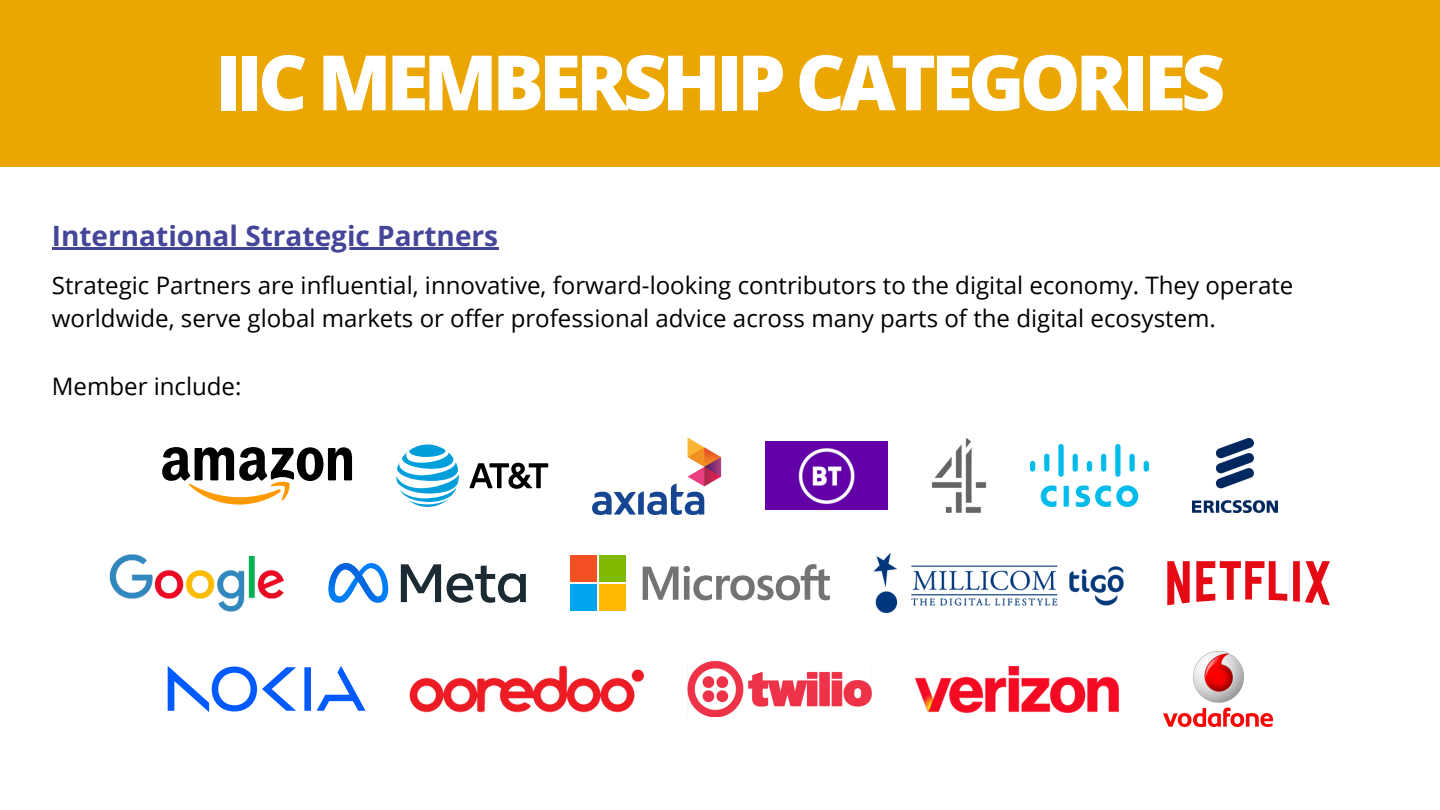
<style>
.page{position:relative;width:1440px;height:810px;background:#fff}
.page>*{position:absolute;margin:0;border:0;box-sizing:border-box;transform-origin:0 0}
.t1{font:800 76.5px "Open Sans";letter-spacing:-.065em;color:#fff}
.t2{font:700 28px "Open Sans";color:#454699}
.t3{font:24.1px/33.8px "Open Sans";color:#000}
</style>
<div class="page">
<div style="left:0;top:0;width:1440px;height:166px;background:#eba601"></div>
<svg style="left:162px;top:447px;width:190px;height:58px"></svg>
<svg style="left:469px;top:463px;width:79px;height:26px"></svg>
<svg style="left:396px;top:445px;width:63px;height:62px"></svg>
<img style="left:592px;top:437px;width:129px;height:78px">
<img style="left:766px;top:442px;width:121px;height:68px">
<img style="left:931px;top:438px;width:56px;height:75px">
<img style="left:1030px;top:445px;width:119px;height:62px">
<img style="left:1193px;top:438px;width:85px;height:75px">
<svg style="left:643px;top:564px;width:187px;height:36px"></svg>
<div style="left:571px;top:555px;width:26px;height:27px;background:#f25022"></div>
<div style="left:600px;top:555px;width:26px;height:27px;background:#7fba00"></div>
<div style="left:571px;top:585px;width:26px;height:26px;background:#00a4ef"></div>
<div style="left:600px;top:585px;width:26px;height:26px;background:#ffb900"></div>
<svg style="left:401px;top:564px;width:40px;height:38px"></svg>
<svg style="left:447px;top:566px;width:79px;height:37px"></svg>
<img style="left:328px;top:563px;width:60px;height:40px">
<svg style="left:345px;top:563px;width:20px;height:23px"></svg>
<img style="left:110px;top:555px;width:174px;height:57px">
<svg style="left:1167px;top:561px;width:163px;height:44px"></svg>
<img style="left:874px;top:553px;width:250px;height:60px">
<svg style="left:168px;top:666px;width:197px;height:46px"></svg>
<img style="left:409px;top:666px;width:235px;height:46px">
<img style="left:688px;top:661px;width:183px;height:56px">
<img style="left:915px;top:666px;width:204px;height:46px">
<img style="left:1163px;top:652px;width:110px;height:74px">
<hr style="left:52px;top:247px;width:446px;height:2px;background:#454699">
<p class="t1" style="left:215px;top:29px;width:1012px">IIC MEMBERSHIP CATEGORIES</p>
<h1 class="t2" style="left:52px;top:216px;width:448px">International Strategic Partners</h1>
<h2 class="t3" style="left:52px;top:267px;width:1243px">Strategic Partners are influential, innovative, forward-looking contributors to the digital economy. They operate worldwide, serve global markets or offer professional advice across many parts of the digital ecosystem.</h2>
<p class="t3" style="left:52px;top:369px;width:191px">Member include:</p>
</div>
